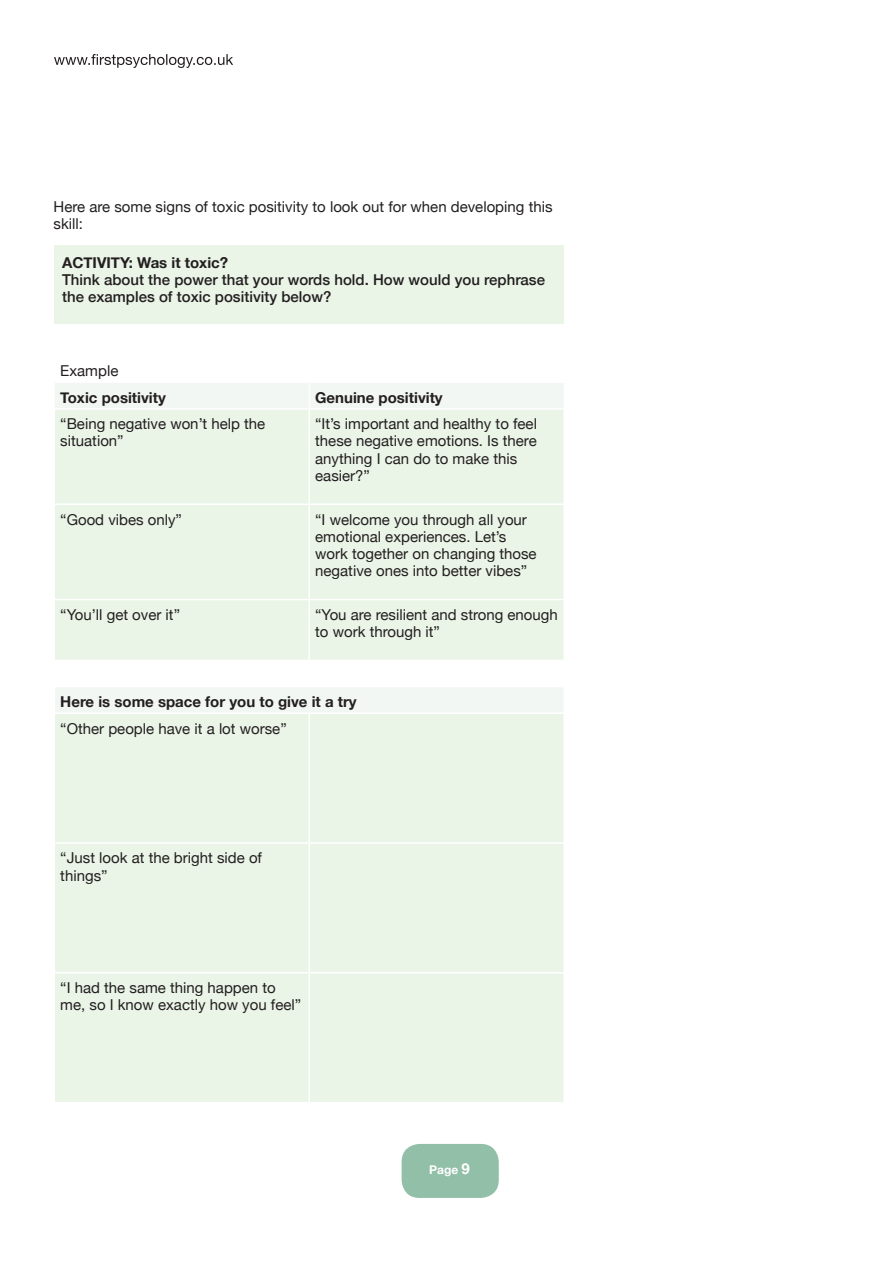
<style>
.page{position:relative;width:893px;height:1263px;background:#fff}
.page>*{position:absolute;margin:0;border:0;box-sizing:border-box;transform-origin:0 0}
.main_para_style_sans{font:15px/17.2px "Helvetica Neue";color:#231f20}
.main_para_style_sans-2{font:500 15px/17.2px "Helvetica Neue";color:#231f20}
.main_para_style_sans-3{font:700 15px "Helvetica Neue";color:#231f20}
.t1{font:700 12px "Helvetica Neue";color:#fff}
.s1{font-size:15px}
</style>
<div class="page">
<div style="left:402px;top:1144px;width:97px;height:54px;background:#92bfa8;border-radius:18px"></div>
<svg style="left:54px;top:54px;width:179px;height:14px"></svg>
<div style="left:54px;top:245px;width:509px;height:79px;background:#eaf4e7"></div>
<div style="left:55px;top:383px;width:508px;height:25px;background:#f2f7f4"></div>
<svg style="left:55px;top:410px;width:508px;height:692px;background:#ebf4e8"></svg>
<svg style="left:309px;top:383px;width:1px;height:25px"></svg>
<hr style="left:308px;top:410px;width:2px;height:93px;background:#fff">
<hr style="left:54px;top:503px;width:255px;height:2px;background:#fff">
<hr style="left:309px;top:503px;width:256px;height:2px;background:#fff">
<hr style="left:308px;top:505px;width:2px;height:94px;background:#fff">
<hr style="left:54px;top:599px;width:255px;height:1px;background:#fff">
<hr style="left:309px;top:599px;width:256px;height:1px;background:#fff">
<hr style="left:308px;top:600px;width:2px;height:59px;background:#fff">
<hr style="left:54px;top:659px;width:255px;height:2px;background:#fff">
<hr style="left:309px;top:659px;width:256px;height:2px;background:#fff">
<hr style="left:308px;top:714px;width:2px;height:128px;background:#fff">
<hr style="left:54px;top:842px;width:255px;height:2px;background:#fff">
<hr style="left:309px;top:842px;width:256px;height:2px;background:#fff">
<hr style="left:308px;top:844px;width:2px;height:128px;background:#fff">
<hr style="left:54px;top:972px;width:255px;height:1px;background:#fff">
<hr style="left:309px;top:972px;width:256px;height:1px;background:#fff">
<hr style="left:308px;top:973px;width:2px;height:129px;background:#fff">
<hr style="left:54px;top:686px;width:255px;height:1px;background:#fff">
<hr style="left:309px;top:686px;width:256px;height:1px;background:#fff">
<hr style="left:54px;top:712px;width:255px;height:2px;background:#fff">
<hr style="left:309px;top:712px;width:256px;height:2px;background:#fff">
<p class="main_para_style_sans" style="left:54px;top:199px;width:500px">Here are some signs of toxic positivity to look out for when developing this skill:</p>
<p class="main_para_style_sans-3" style="left:62px;top:251px;width:168px">ACTIVITY: Was it toxic?</p>
<p class="main_para_style_sans-2" style="left:62px;top:270px;width:484px">Think about the power that your words hold. How would you rephrase the examples of toxic positivity below?</p>
<p class="main_para_style_sans" style="left:60px;top:363px;width:60px">Example</p>
<p class="main_para_style_sans-3" style="left:60px;top:386px;width:107px">Toxic positivity</p>
<p class="main_para_style_sans-3" style="left:315px;top:386px;width:129px">Genuine positivity</p>
<p class="main_para_style_sans" style="left:60px;top:416px;width:207px">“Being negative won’t help the situation”</p>
<p class="main_para_style_sans" style="left:315px;top:416px;width:223px">“It’s important and healthy to feel these negative emotions. Is there anything I can do to make this easier?”</p>
<p class="main_para_style_sans" style="left:60px;top:511px;width:123px">“Good vibes only”</p>
<p class="main_para_style_sans" style="left:315px;top:511px;width:223px">“I welcome you through all your emotional experiences. Let’s work together on changing those negative ones into better vibes”</p>
<p class="main_para_style_sans" style="left:60px;top:607px;width:121px">“You’ll get over it”</p>
<p class="main_para_style_sans" style="left:315px;top:607px;width:244px">“You are resilient and strong enough to work through it”</p>
<p class="main_para_style_sans-3" style="left:60px;top:690px;width:298px">Here is some space for you to give it a try</p>
<p class="main_para_style_sans" style="left:60px;top:720px;width:228px">“Other people have it a lot worse”</p>
<p class="main_para_style_sans" style="left:60px;top:850px;width:203px">“Just look at the bright side of things”</p>
<p class="main_para_style_sans" style="left:60px;top:980px;width:242px">“I had the same thing happen to me, so I know exactly how you feel”</p>
<p class="t1" style="left:429px;top:1160px;width:42px">Page <span class="s1">9</span></p>
</div>
